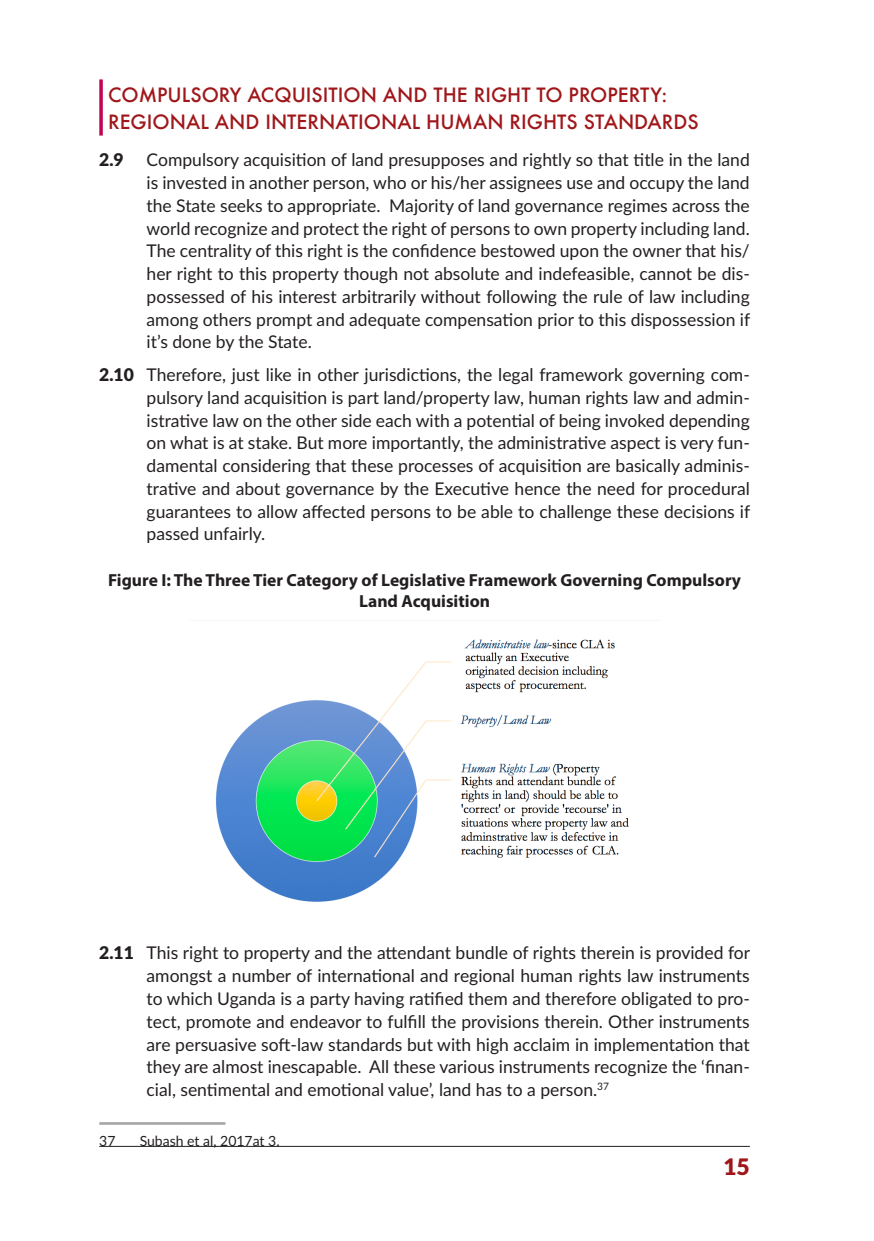
<style>
.page{position:relative;width:874px;height:1241px;background:#fff}
.page>*{position:absolute;margin:0;border:0;box-sizing:border-box;transform-origin:0 0}
.t1{font:900 22.75px "Lato";color:#9f171a}
.header1_copy_5{font:500 19.25px/26.2px "Futura";color:#9f171a}
.body1_copy_4{font:17.5px/22.8px "Lato";color:#231f20;text-align:justify}
.TABLLE_HEAD_copy{font:700 17.5px/21px "Myriad Pro";color:#231f20;text-align:center}
.body1_copy_4-2{font:900 17.5px "Lato";color:#231f20}
.Footnote{font:14px "Lato";color:#231f20}
.s1{font-weight:900}
</style>
<div class="page">
<hr style="left:99px;top:1145px;width:650px;height:1px;background:#231f20">
<svg style="left:99px;top:79px;width:4px;height:56px"></svg>
<img style="left:215px;top:639px;width:414px;height:263px">
<hr style="left:99px;top:1121px;width:126px;height:3px;background:#a6a6a6">
<p class="header1_copy_5" style="left:108px;top:82px;width:592px">COMPULSORY ACQUISITION AND THE RIGHT TO PROPERTY:<br>REGIONAL AND INTERNATIONAL HUMAN RIGHTS STANDARDS</p>
<p class="body1_copy_4-2" style="left:99px;top:147px;width:26px">2.9</p>
<p class="body1_copy_4" style="left:146px;top:148px;width:604px">Compulsory acquisition of land presupposes and rightly so that title in the land is invested in another person, who or his/her assignees use and occupy the land the State seeks to appropriate. Majority of land governance regimes across the world recognize and protect the right of persons to own property including land.<br>The centrality of this right is the confidence bestowed upon the owner that his/ her right to this property though not absolute and indefeasible, cannot be dis&shy;possessed of his interest arbitrarily without following the rule of law including among others prompt and adequate compensation prior to this dispossession if it’s done by the State.</p>
<p class="body1_copy_4" style="left:146px;top:362px;width:604px;text-indent:-47px"><span class="s1">2.10</span> Therefore, just like in other jurisdictions, the legal framework governing com&shy;pulsory land acquisition is part land/property law, human rights law and admin&shy;istrative law on the other side each with a potential of being invoked depending on what is at stake. But more importantly, the administrative aspect is very fun&shy;damental considering that these processes of acquisition are basically adminis&shy;trative and about governance by the Executive hence the need for procedural guarantees to allow affected persons to be able to challenge these decisions if passed unfairly.</p>
<p class="TABLLE_HEAD_copy" style="left:108px;top:569px;width:634px">Figure I: The Three Tier Category of Legislative Framework Governing Compulsory<br>Land Acquisition</p>
<p class="body1_copy_4" style="left:146px;top:940px;width:604px;text-indent:-47px"><span class="s1">2.11</span> This right to property and the attendant bundle of rights therein is provided for amongst a number of international and regional human rights law instruments to which Uganda is a party having ratified them and therefore obligated to pro&shy;tect, promote and endeavor to fulfill the provisions therein. Other instruments are persuasive soft-law standards but with high acclaim in implementation that they are almost inescapable. All these various instruments recognize the ‘finan&shy;cial, sentimental and emotional value’, land has to a person.<sup>37</sup></p>
<p class="Footnote" style="left:99px;top:1130px;width:18px">37</p>
<p class="Footnote" style="left:140px;top:1130px;width:141px">Subash et al, 2017at 3.</p>
<h1 class="t1" style="left:723px;top:1149px;width:28px">15</h1>
</div>
